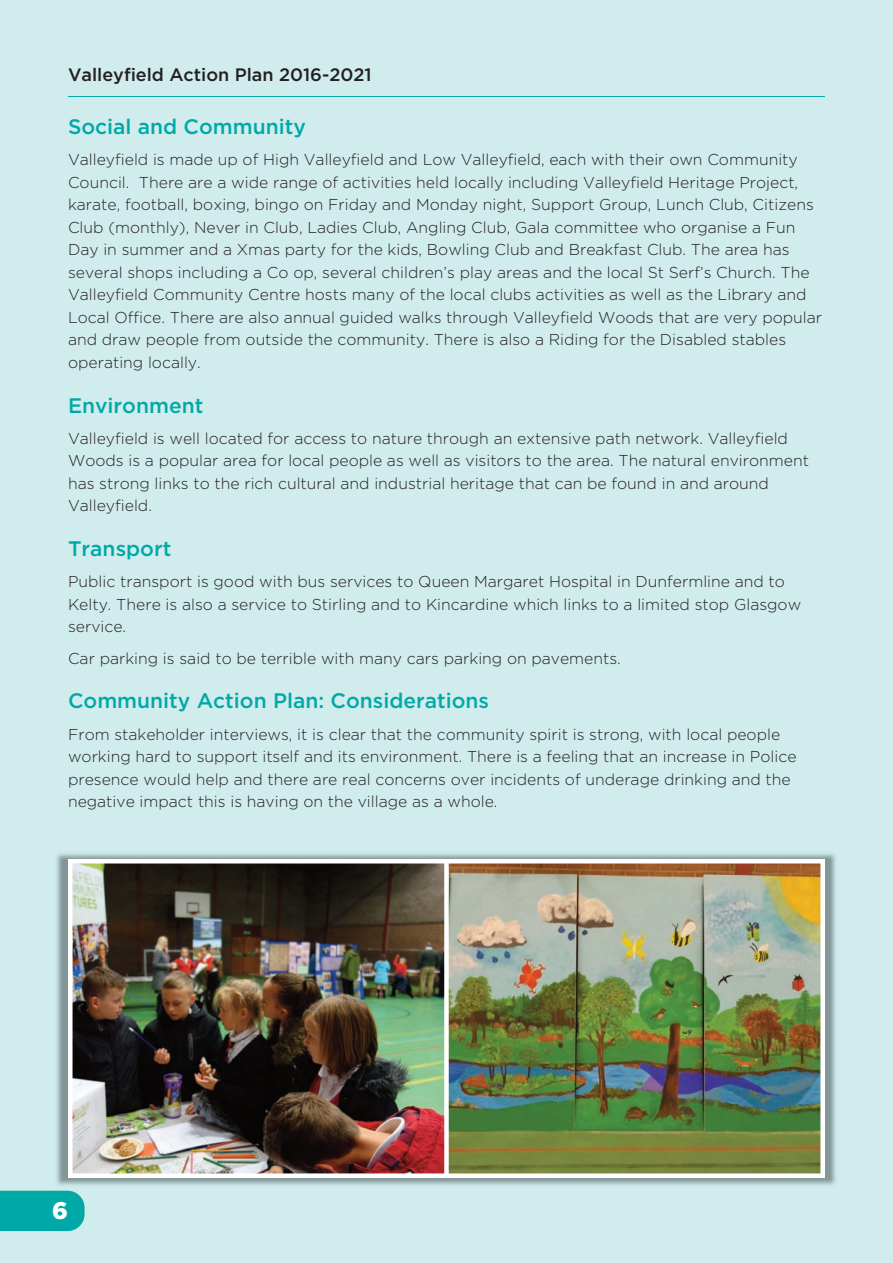
<style>
.page{position:relative;width:893px;height:1263px;background:#d1ecec}
.page>*{position:absolute;margin:0;border:0;box-sizing:border-box;transform-origin:0 0}
.t1{font:900 24px "Gotham";color:#fff}
.t2{font:500 21px "Gotham";color:#00a9a8}
.t3{font:500 18px "Gotham";color:#231f20}
.t4{font:300 15.75px/22.5px "Gotham";color:#231f20}
</style>
<div class="page">
<hr style="left:68px;top:96px;width:757px;height:1px;background:#00a9a8">
<div style="left:0;top:1191px;width:85px;height:40px;background:#00a9a8"></div>
<img style="left:56px;top:853px;width:780px;height:332px">
<img style="left:73px;top:863px;width:371px;height:310px">
<img style="left:449px;top:863px;width:371px;height:310px">
<div style="left:68px;top:859px;width:5px;height:319px;background:#fff"></div>
<div style="left:444px;top:859px;width:5px;height:319px;background:#fff"></div>
<div style="left:820px;top:859px;width:5px;height:319px;background:#fff"></div>
<hr style="left:68px;top:859px;width:757px;height:4px;background:#fff">
<div style="left:68px;top:1173px;width:757px;height:5px;background:#fff"></div>
<p class="t3" style="left:68px;top:65px;width:305px">Valleyfield Action Plan 2016-2021</p>
<h2 class="t2" style="left:68px;top:115px;width:239px">Social and Community</h2>
<p class="t4" style="left:68px;top:148px;width:756px">Valleyfield is made up of High Valleyfield and Low Valleyfield, each with their own Community Council. There are a wide range of activities held locally including Valleyfield Heritage Project, karate, football, boxing, bingo on Friday and Monday night, Support Group, Lunch Club, Citizens Club (monthly), Never in Club, Ladies Club, Angling Club, Gala committee who organise a Fun Day in summer and a Xmas party for the kids, Bowling Club and Breakfast Club. The area has several shops including a Co op, several children’s play areas and the local St Serf’s Church. The Valleyfield Community Centre hosts many of the local clubs activities as well as the Library and Local Office. There are also annual guided walks through Valleyfield Woods that are very popular and draw people from outside the community. There is also a Riding for the Disabled stables operating locally.</p>
<h2 class="t2" style="left:68px;top:394px;width:137px">Environment</h2>
<p class="t4" style="left:68px;top:427px;width:742px">Valleyfield is well located for access to nature through an extensive path network. Valleyfield Woods is a popular area for local people as well as visitors to the area. The natural environment has strong links to the rich cultural and industrial heritage that can be found in and around Valleyfield.</p>
<h2 class="t2" style="left:68px;top:537px;width:105px">Transport</h2>
<p class="t4" style="left:68px;top:570px;width:735px">Public transport is good with bus services to Queen Margaret Hospital in Dunfermline and to<br>Kelty. There is also a service to Stirling and to Kincardine which links to a limited stop Glasgow service.</p>
<p class="t4" style="left:68px;top:646px;width:554px">Car parking is said to be terrible with many cars parking on pavements.</p>
<h2 class="t2" style="left:68px;top:689px;width:423px">Community Action Plan: Considerations</h2>
<p class="t4" style="left:68px;top:722px;width:730px">From stakeholder interviews, it is clear that the community spirit is strong, with local people working hard to support itself and its environment. There is a feeling that an increase in Police presence would help and there are real concerns over incidents of underage drinking and the negative impact this is having on the village as a whole.</p>
<h1 class="t1" style="left:52px;top:1197px;width:17px">6</h1>
</div>
